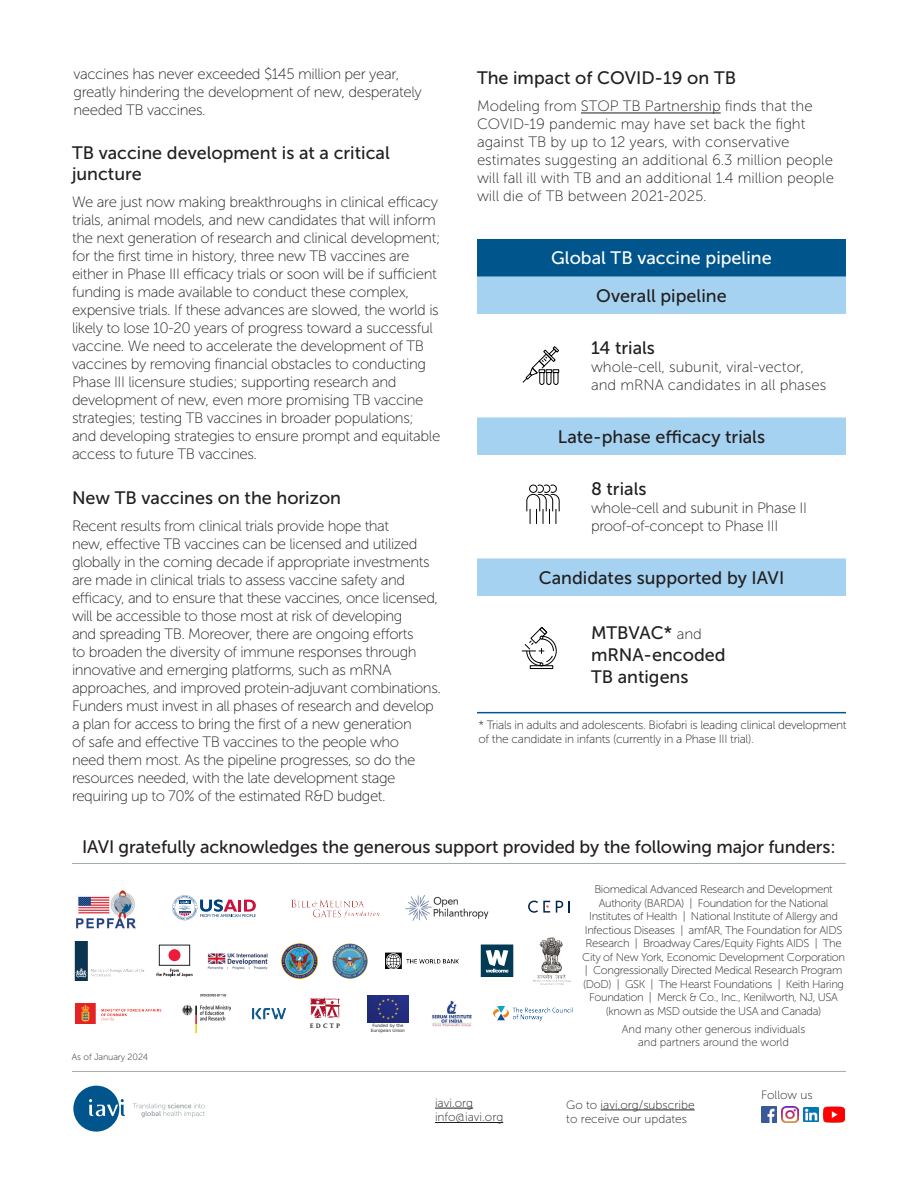
<style>
.page{position:relative;width:918px;height:1188px;background:#fff}
.page>*{position:absolute;margin:0;border:0;box-sizing:border-box;transform-origin:0 0}
.t1{font:18px/21.6px "Museo Sans 500";color:#231f20}
.t2{font:18px "Museo Sans 500";color:#fff}
.t3{font:15px/18px "Museo Sans 100";letter-spacing:-.025em;color:#231f20}
.t4{font:15px/18px "Museo Sans 100";color:#231f20}
.t5{font:12px/14.4px "Museo Sans 100";letter-spacing:-.025em;color:#231f20}
.t6{font:12px/14.4px "Museo Sans 100";color:#231f20}
.t7{font:11.25px/13.5px "Museo Sans 100";letter-spacing:-.03em;color:#231f20;text-align:center}
.t8{font:11.25px/13.5px "Museo Sans 100";letter-spacing:-.01em;color:#231f20;text-align:center}
.t9{font:9px "Museo Sans 100";letter-spacing:-.01em;color:#231f20}
.t10{font:700 6.75px "Scala Caps";letter-spacing:.34em;color:#231f20}
.t11{font:4.35px/4.3px "Verdana";letter-spacing:-.005em;color:#231f20;text-align:center}
.s1{font-family:"Museo Sans 100";font-size:15px}
</style>
<div class="page">
<hr style="left:72px;top:1071px;width:774px;height:1px;background:#a2aaad">
<hr style="left:435px;top:1108px;width:38px;height:1px;background:#231f20">
<hr style="left:435px;top:1122px;width:68px;height:1px;background:#231f20">
<hr style="left:601px;top:1110px;width:94px;height:1px;background:#231f20">
<div style="left:73px;top:1086px;width:46px;height:46px;background:#00558c;border-radius:50%"></div>
<svg style="left:89px;top:1099px;width:36px;height:17px"></svg>
<svg style="left:133px;top:1103px;width:72px;height:14px"></svg>
<img style="left:761px;top:1107px;width:15px;height:15px">
<img style="left:782px;top:1106px;width:16px;height:17px">
<img style="left:803px;top:1107px;width:15px;height:15px">
<img style="left:823px;top:1106px;width:21px;height:17px">
<hr style="left:72px;top:863px;width:774px;height:1px;background:#a2aaad">
<img style="left:291px;top:899px;width:89px;height:19px">
<img style="left:367px;top:995px;width:41px;height:27px">
<svg style="left:172px;top:895px;width:84px;height:25px"></svg>
<img style="left:533px;top:937px;width:38px;height:48px">
<img style="left:385px;top:953px;width:74px;height:16px">
<img style="left:75px;top:1003px;width:87px;height:21px">
<img style="left:182px;top:994px;width:49px;height:39px">
<img style="left:252px;top:1008px;width:34px;height:12px">
<svg style="left:528px;top:901px;width:22px;height:12px"></svg>
<svg style="left:556px;top:901px;width:14px;height:12px"></svg>
<img style="left:207px;top:953px;width:61px;height:17px">
<img style="left:405px;top:895px;width:84px;height:26px">
<img style="left:74px;top:941px;width:71px;height:39px">
<svg style="left:156px;top:944px;width:37px;height:34px"></svg>
<img style="left:494px;top:1006px;width:78px;height:15px">
<svg style="left:310px;top:998px;width:30px;height:20px"></svg>
<img style="left:282px;top:943px;width:35px;height:35px">
<img style="left:332px;top:943px;width:36px;height:36px">
<svg style="left:481px;top:945px;width:32px;height:32px"></svg>
<img style="left:432px;top:1001px;width:39px;height:25px">
<img style="left:76px;top:890px;width:60px;height:39px">
<hr style="left:581px;top:113px;width:140px;height:1px;background:#231f20">
<div style="left:477px;top:239px;width:369px;height:37px;background:#00558c"></div>
<svg style="left:477px;top:276px;width:369px;height:320px"></svg>
<hr style="left:477px;top:712px;width:96px;height:1px;background:#00558c">
<hr style="left:573px;top:712px;width:273px;height:1px;background:#00558c">
<div style="left:530px;top:665px;width:23px;height:4px;border:1px solid #000"></div>
<svg style="left:522px;top:627px;width:35px;height:39px"></svg>
<svg style="left:522px;top:346px;width:38px;height:39px"></svg>
<p class="t3" style="left:74px;top:65px;width:350px">vaccines has never exceeded $145 million per year, greatly hindering the development of new, desperately needed TB vaccines.</p>
<p class="t1" style="left:72px;top:142px;width:319px;line-height:21px">TB vaccine development is at a critical juncture</p>
<p class="t3" style="left:72px;top:193px;width:370px">We are just now making breakthroughs in clinical efficacy trials, animal models, and new candidates that will inform the next generation of research and clinical development; for the first time in history, three new TB vaccines are either in Phase III efficacy trials or soon will be if sufficient funding is made available to conduct these complex, expensive trials. If these advances are slowed, the world is likely to lose 10-20 years of progress toward a successful vaccine. We need to accelerate the development of TB vaccines by removing financial obstacles to conducting Phase III licensure studies; supporting research and development of new, even more promising TB vaccine strategies; testing TB vaccines in broader populations; and developing strategies to ensure prompt and equitable access to future TB vaccines.</p>
<p class="t1" style="left:72px;top:487px;width:271px">New TB vaccines on the horizon</p>
<p class="t3" style="left:72px;top:517px;width:370px">Recent results from clinical trials provide hope that<br>new, effective TB vaccines can be licensed and utilized globally in the coming decade if appropriate investments are made in clinical trials to assess vaccine safety and efficacy, and to ensure that these vaccines, once licensed, will be accessible to those most at risk of developing<br>and spreading TB. Moreover, there are ongoing efforts<br>to broaden the diversity of immune responses through innovative and emerging platforms, such as mRNA approaches, and improved protein-adjuvant combinations.<br>Funders must invest in all phases of research and develop a plan for access to bring the first of a new generation<br>of safe and effective TB vaccines to the people who<br>need them most. As the pipeline progresses, so do the resources needed, with the late development stage requiring up to 70% of the estimated R&amp;D budget.</p>
<p class="t1" style="left:477px;top:68px;width:261px">The impact of COVID-19 on TB</p>
<p class="t4" style="left:477px;top:97px;width:358px">Modeling from STOP TB Partnership finds that the COVID-19 pandemic may have set back the fight against TB by up to 12 years, with conservative estimates suggesting an additional 6.3 million people will fall ill with TB and an additional 1.4 million people will die of TB between 2021-2025.</p>
<p class="t2" style="left:551px;top:248px;width:222px">Global TB vaccine pipeline</p>
<p class="t1" style="left:596px;top:285px;width:132px">Overall pipeline</p>
<p class="t1" style="left:591px;top:338px;width:66px">14 trials</p>
<p class="t4" style="left:591px;top:358px;width:237px">whole-cell, subunit, viral-vector, and mRNA candidates in all phases</p>
<p class="t1" style="left:558px;top:426px;width:209px">Late-phase efficacy trials</p>
<p class="t1" style="left:591px;top:479px;width:57px">8 trials</p>
<p class="t3" style="left:591px;top:499px;width:218px">whole-cell and subunit in Phase II proof-of-concept to Phase III</p>
<p class="t1" style="left:539px;top:567px;width:247px">Candidates supported by IAVI</p>
<p class="t1" style="left:591px;top:623px;width:136px">MTBVAC* <span class="s1">and </span>mRNA-encoded<br>TB antigens</p>
<p class="t5" style="left:478px;top:718px;width:370px">* Trials in adults and adolescents. Biofabri is leading clinical development of the candidate in infants (currently in a Phase III trial).</p>
<p class="t1" style="left:82px;top:836px;width:755px">IAVI gratefully acknowledges the generous support provided by the following major funders:</p>
<p class="t9" style="left:72px;top:1052px;width:78px">As of January 2024</p>
<p class="t10" style="left:310px;top:1022px;width:32px">EDCTP</p>
<p class="t11" style="left:371px;top:1024px;width:36px">Funded by the<br>European Union</p>
<p class="t5" style="left:435px;top:1096px;width:40px">iavi.org</p>
<p class="t6" style="left:435px;top:1110px;width:70px">info@iavi.org</p>
<p class="t7" style="left:582px;top:883px;width:264px">Biomedical Advanced Research and Development Authority (BARDA) | Foundation for the National Institutes of Health | National Institute of Allergy and Infectious Diseases | amfAR, The Foundation for AIDS Research | Broadway Cares/Equity Fights AIDS | The City of New York, Economic Development Corporation | Congressionally Directed Medical Research Program (DoD) | GSK | The Hearst Foundations | Keith Haring Foundation | Merck &amp; Co., Inc., Kenilworth, NJ, USA (known as MSD outside the USA and Canada)</p>
<p class="t8" style="left:622px;top:1022px;width:185px">And many other generous individuals and partners around the world</p>
<p class="t6" style="left:566px;top:1098px;width:130px">Go to iavi.org/subscribe to receive our updates</p>
<p class="t6" style="left:761px;top:1088px;width:53px">Follow us</p>
</div>
